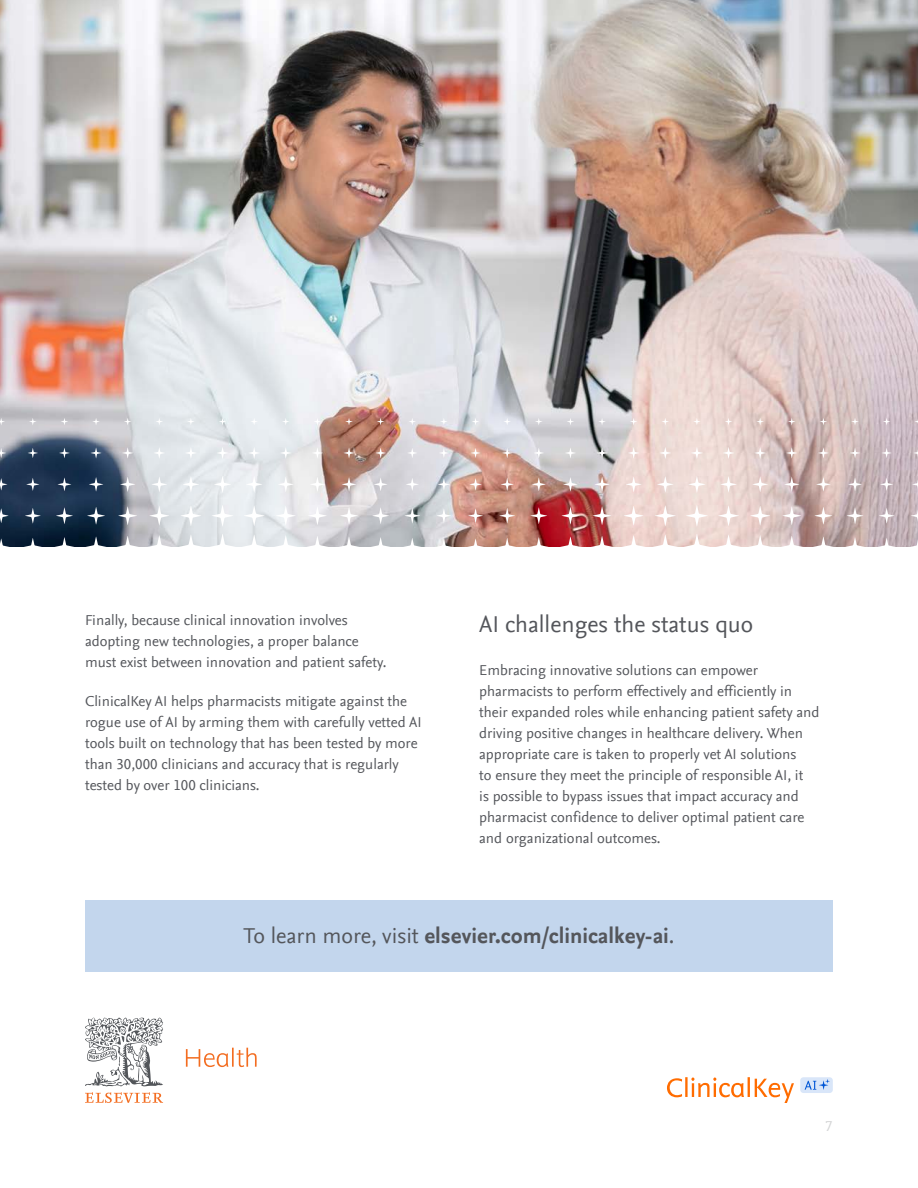
<style>
.page{position:relative;width:918px;height:1188px;background:#fff}
.page>*{position:absolute;margin:0;border:0;box-sizing:border-box;transform-origin:0 0}
.t1{font:24px "Nexus Sans Offc Pro";color:#54565b}
.t2{font:700 22.5px "Nexus Sans Offc Pro";color:#54565b}
.t3{font:15px/21px "Nexus Sans Offc Pro";color:#54565b}
.t4{font:15px "Nexus Sans Offc Pro";color:#d4d5d6}
.s1{font-weight:400}
</style>
<div class="page">
<svg style="left:667px;top:1077px;width:127px;height:26px"></svg>
<div style="left:800px;top:1077px;width:33px;height:16px;background:#d9e6f9;border-radius:3px"></div>
<svg style="left:805px;top:1079px;width:25px;height:11px"></svg>
<svg style="left:85px;top:1092px;width:78px;height:11px"></svg>
<svg style="left:85px;top:1018px;width:78px;height:68px"></svg>
<svg style="left:186px;top:1048px;width:71px;height:19px"></svg>
<img style="left:0;top:0;width:918px;height:546px">
<div style="left:85px;top:901px;width:748px;height:71px;background:#c3d6ed"></div>
<svg style="left:0;top:418px;width:5px;height:7px"></svg>
<svg style="left:29px;top:418px;width:8px;height:7px"></svg>
<svg style="left:61px;top:418px;width:7px;height:7px"></svg>
<svg style="left:92px;top:418px;width:8px;height:7px"></svg>
<svg style="left:124px;top:418px;width:7px;height:7px"></svg>
<svg style="left:156px;top:418px;width:7px;height:7px"></svg>
<svg style="left:187px;top:418px;width:8px;height:7px"></svg>
<svg style="left:219px;top:418px;width:7px;height:7px"></svg>
<svg style="left:250px;top:418px;width:8px;height:7px"></svg>
<svg style="left:282px;top:418px;width:8px;height:7px"></svg>
<svg style="left:314px;top:418px;width:7px;height:7px"></svg>
<svg style="left:345px;top:418px;width:8px;height:7px"></svg>
<svg style="left:377px;top:418px;width:7px;height:7px"></svg>
<svg style="left:409px;top:418px;width:7px;height:7px"></svg>
<svg style="left:440px;top:418px;width:8px;height:7px"></svg>
<svg style="left:0;top:448px;width:6px;height:10px"></svg>
<svg style="left:28px;top:448px;width:10px;height:10px"></svg>
<svg style="left:59px;top:448px;width:11px;height:10px"></svg>
<svg style="left:91px;top:448px;width:10px;height:10px"></svg>
<svg style="left:122px;top:447px;width:11px;height:12px"></svg>
<svg style="left:154px;top:447px;width:11px;height:12px"></svg>
<svg style="left:185px;top:447px;width:12px;height:12px"></svg>
<svg style="left:216px;top:447px;width:13px;height:12px"></svg>
<svg style="left:248px;top:447px;width:12px;height:12px"></svg>
<svg style="left:280px;top:447px;width:12px;height:12px"></svg>
<svg style="left:312px;top:447px;width:11px;height:12px"></svg>
<svg style="left:344px;top:448px;width:10px;height:10px"></svg>
<svg style="left:375px;top:448px;width:11px;height:10px"></svg>
<svg style="left:407px;top:448px;width:10px;height:10px"></svg>
<svg style="left:439px;top:448px;width:10px;height:10px"></svg>
<svg style="left:0;top:478px;width:7px;height:12px"></svg>
<svg style="left:26px;top:478px;width:13px;height:13px"></svg>
<svg style="left:58px;top:478px;width:13px;height:13px"></svg>
<svg style="left:89px;top:477px;width:14px;height:14px"></svg>
<svg style="left:120px;top:477px;width:15px;height:15px"></svg>
<svg style="left:152px;top:477px;width:15px;height:15px"></svg>
<svg style="left:183px;top:476px;width:16px;height:16px"></svg>
<svg style="left:214px;top:476px;width:17px;height:17px"></svg>
<svg style="left:246px;top:476px;width:16px;height:16px"></svg>
<svg style="left:278px;top:477px;width:16px;height:15px"></svg>
<svg style="left:310px;top:477px;width:15px;height:15px"></svg>
<svg style="left:342px;top:477px;width:14px;height:14px"></svg>
<svg style="left:374px;top:478px;width:13px;height:13px"></svg>
<svg style="left:406px;top:478px;width:13px;height:13px"></svg>
<svg style="left:438px;top:478px;width:12px;height:12px"></svg>
<svg style="left:0;top:509px;width:8px;height:14px"></svg>
<svg style="left:25px;top:508px;width:16px;height:15px"></svg>
<svg style="left:56px;top:507px;width:17px;height:17px"></svg>
<svg style="left:87px;top:507px;width:18px;height:17px"></svg>
<svg style="left:118px;top:506px;width:19px;height:19px"></svg>
<svg style="left:149px;top:506px;width:20px;height:20px"></svg>
<svg style="left:181px;top:505px;width:20px;height:21px"></svg>
<svg style="left:212px;top:505px;width:21px;height:21px"></svg>
<svg style="left:244px;top:505px;width:21px;height:21px"></svg>
<svg style="left:276px;top:506px;width:20px;height:20px"></svg>
<svg style="left:308px;top:506px;width:19px;height:19px"></svg>
<svg style="left:340px;top:507px;width:18px;height:17px"></svg>
<svg style="left:372px;top:507px;width:17px;height:17px"></svg>
<svg style="left:405px;top:508px;width:15px;height:15px"></svg>
<svg style="left:437px;top:509px;width:14px;height:14px"></svg>
<svg style="left:0;top:539px;width:10px;height:7px"></svg>
<svg style="left:24px;top:538px;width:18px;height:8px"></svg>
<svg style="left:55px;top:537px;width:19px;height:9px"></svg>
<svg style="left:86px;top:537px;width:21px;height:9px"></svg>
<svg style="left:116px;top:536px;width:23px;height:10px"></svg>
<svg style="left:147px;top:535px;width:24px;height:11px"></svg>
<svg style="left:178px;top:535px;width:25px;height:11px"></svg>
<svg style="left:209px;top:534px;width:27px;height:12px"></svg>
<svg style="left:242px;top:535px;width:25px;height:11px"></svg>
<svg style="left:274px;top:535px;width:24px;height:11px"></svg>
<svg style="left:306px;top:536px;width:23px;height:10px"></svg>
<svg style="left:339px;top:537px;width:21px;height:9px"></svg>
<svg style="left:371px;top:537px;width:19px;height:9px"></svg>
<svg style="left:403px;top:538px;width:18px;height:8px"></svg>
<svg style="left:435px;top:539px;width:17px;height:7px"></svg>
<svg style="left:472px;top:418px;width:7px;height:7px"></svg>
<svg style="left:503px;top:418px;width:8px;height:7px"></svg>
<svg style="left:535px;top:418px;width:8px;height:7px"></svg>
<svg style="left:567px;top:418px;width:7px;height:7px"></svg>
<svg style="left:598px;top:418px;width:8px;height:7px"></svg>
<svg style="left:630px;top:418px;width:7px;height:7px"></svg>
<svg style="left:662px;top:418px;width:7px;height:7px"></svg>
<svg style="left:693px;top:418px;width:8px;height:7px"></svg>
<svg style="left:725px;top:418px;width:7px;height:7px"></svg>
<svg style="left:756px;top:418px;width:8px;height:7px"></svg>
<svg style="left:788px;top:418px;width:8px;height:7px"></svg>
<svg style="left:820px;top:418px;width:7px;height:7px"></svg>
<svg style="left:851px;top:418px;width:8px;height:7px"></svg>
<svg style="left:883px;top:418px;width:7px;height:7px"></svg>
<svg style="left:915px;top:418px;width:3px;height:7px"></svg>
<svg style="left:471px;top:448px;width:9px;height:10px"></svg>
<svg style="left:502px;top:448px;width:10px;height:10px"></svg>
<svg style="left:534px;top:448px;width:10px;height:10px"></svg>
<svg style="left:565px;top:448px;width:11px;height:10px"></svg>
<svg style="left:596px;top:447px;width:12px;height:12px"></svg>
<svg style="left:628px;top:447px;width:11px;height:12px"></svg>
<svg style="left:659px;top:447px;width:12px;height:12px"></svg>
<svg style="left:691px;top:447px;width:12px;height:12px"></svg>
<svg style="left:723px;top:447px;width:11px;height:12px"></svg>
<svg style="left:754px;top:447px;width:12px;height:12px"></svg>
<svg style="left:786px;top:447px;width:11px;height:12px"></svg>
<svg style="left:818px;top:448px;width:11px;height:10px"></svg>
<svg style="left:850px;top:448px;width:10px;height:10px"></svg>
<svg style="left:882px;top:448px;width:10px;height:10px"></svg>
<svg style="left:913px;top:448px;width:5px;height:10px"></svg>
<svg style="left:470px;top:478px;width:12px;height:12px"></svg>
<svg style="left:501px;top:478px;width:13px;height:13px"></svg>
<svg style="left:532px;top:478px;width:14px;height:13px"></svg>
<svg style="left:563px;top:477px;width:15px;height:14px"></svg>
<svg style="left:595px;top:477px;width:15px;height:15px"></svg>
<svg style="left:626px;top:477px;width:15px;height:15px"></svg>
<svg style="left:657px;top:476px;width:16px;height:16px"></svg>
<svg style="left:688px;top:476px;width:17px;height:17px"></svg>
<svg style="left:720px;top:476px;width:17px;height:16px"></svg>
<svg style="left:752px;top:477px;width:16px;height:15px"></svg>
<svg style="left:784px;top:477px;width:15px;height:15px"></svg>
<svg style="left:816px;top:477px;width:15px;height:14px"></svg>
<svg style="left:848px;top:478px;width:14px;height:13px"></svg>
<svg style="left:880px;top:478px;width:13px;height:13px"></svg>
<svg style="left:912px;top:478px;width:6px;height:12px"></svg>
<svg style="left:468px;top:509px;width:15px;height:14px"></svg>
<svg style="left:499px;top:508px;width:16px;height:15px"></svg>
<svg style="left:531px;top:507px;width:16px;height:17px"></svg>
<svg style="left:562px;top:507px;width:17px;height:17px"></svg>
<svg style="left:593px;top:506px;width:18px;height:19px"></svg>
<svg style="left:624px;top:506px;width:20px;height:20px"></svg>
<svg style="left:655px;top:505px;width:21px;height:21px"></svg>
<svg style="left:686px;top:505px;width:22px;height:21px"></svg>
<svg style="left:718px;top:505px;width:21px;height:21px"></svg>
<svg style="left:750px;top:506px;width:20px;height:20px"></svg>
<svg style="left:782px;top:506px;width:19px;height:19px"></svg>
<svg style="left:815px;top:507px;width:17px;height:17px"></svg>
<svg style="left:847px;top:507px;width:16px;height:17px"></svg>
<svg style="left:879px;top:508px;width:15px;height:15px"></svg>
<svg style="left:911px;top:509px;width:7px;height:14px"></svg>
<svg style="left:467px;top:539px;width:17px;height:7px"></svg>
<svg style="left:498px;top:538px;width:18px;height:8px"></svg>
<svg style="left:529px;top:537px;width:20px;height:9px"></svg>
<svg style="left:560px;top:537px;width:21px;height:9px"></svg>
<svg style="left:591px;top:536px;width:22px;height:10px"></svg>
<svg style="left:622px;top:535px;width:24px;height:11px"></svg>
<svg style="left:653px;top:535px;width:25px;height:11px"></svg>
<svg style="left:684px;top:534px;width:26px;height:12px"></svg>
<svg style="left:716px;top:535px;width:25px;height:11px"></svg>
<svg style="left:748px;top:535px;width:24px;height:11px"></svg>
<svg style="left:781px;top:536px;width:22px;height:10px"></svg>
<svg style="left:813px;top:537px;width:21px;height:9px"></svg>
<svg style="left:845px;top:537px;width:20px;height:9px"></svg>
<svg style="left:878px;top:538px;width:18px;height:8px"></svg>
<svg style="left:910px;top:539px;width:8px;height:7px"></svg>
<p class="t3" style="left:85px;top:609px;width:303px">Finally, because clinical innovation involves adopting new technologies, a proper balance must exist between innovation and patient safety.</p>
<p class="t3" style="left:85px;top:689px;width:338px">ClinicalKey AI helps pharmacists mitigate against the rogue use of AI by arming them with carefully vetted AI tools built on technology that has been tested by more than 30,000 clinicians and accuracy that is regularly tested by over 100 clinicians.</p>
<h1 class="t1" style="left:479px;top:606px;width:276px">AI challenges the status quo</h1>
<p class="t3" style="left:479px;top:659px;width:342px">Embracing innovative solutions can empower pharmacists to perform effectively and efficiently in their expanded roles while enhancing patient safety and driving positive changes in healthcare delivery. When appropriate care is taken to properly vet AI solutions<br>to ensure they meet the principle of responsible AI, it<br>is possible to bypass issues that impact accuracy and pharmacist confidence to deliver optimal patient care and organizational outcomes.</p>
<h2 class="t2" style="left:243px;top:919px;width:433px"><span class="s1">To learn more, visit</span> elsevier.com/clinicalkey-ai<span class="s1">.</span></h2>
<p class="t4" style="left:825px;top:1115px;width:9px">7</p>
</div>
